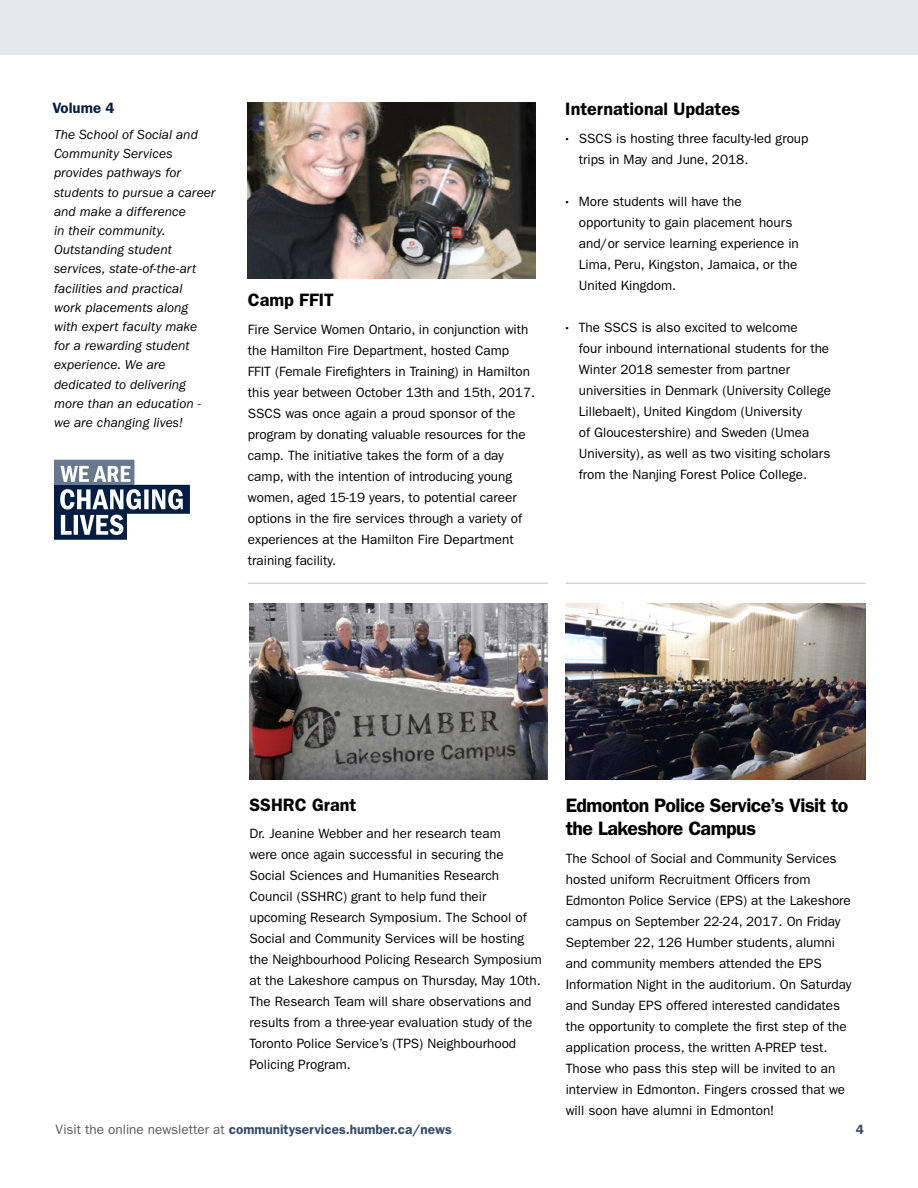
<style>
.page{position:relative;width:918px;height:1188px;background:#fff}
.page>*{position:absolute;margin:0;border:0;box-sizing:border-box;transform-origin:0 0}
.t1{font:600 19.5px/23.4px "ITC Franklin Gothic Std";letter-spacing:-.025em;color:#000}
.t2{font:600 18px "ITC Franklin Gothic Std";color:#000}
.t3{font:600 15px "ITC Franklin Gothic Std";color:#041e41}
.t4{font:13.5px/21px "ITC Franklin Gothic Std";color:#000}
.t5{font:italic 13.5px/19.2px "ITC Franklin Gothic Std";letter-spacing:.005em;color:#000}
.t6{font:600 13.5px "ITC Franklin Gothic Std";color:#364b67}
.s1{font-weight:600}
.s2{font-weight:400;color:#58595b}
</style>
<div class="page">
<div style="left:0;top:0;width:918px;height:55px;background:#e6e7e8"></div>
<hr style="left:248px;top:583px;width:300px;height:1px;background:#d1d3d4">
<hr style="left:566px;top:583px;width:300px;height:1px;background:#d1d3d4">
<svg style="left:54px;top:460px;width:136px;height:80px"></svg>
<img style="left:248px;top:103px;width:288px;height:175px">
<img style="left:249px;top:603px;width:299px;height:176px">
<img style="left:566px;top:603px;width:300px;height:176px">
<p class="t3" style="left:52px;top:99px;width:64px">Volume 4</p>
<p class="t5" style="left:54px;top:125px;width:163px">The School of Social and<br>Community Services provides pathways for students to pursue a career and make a difference<br>in their community.<br>Outstanding student services, state-of-the-art facilities and practical<br>work placements along with expert faculty make for a rewarding student experience. We are dedicated to delivering more than an education - we are changing lives!</p>
<h2 class="t2" style="left:248px;top:289px;width:88px">Camp FFIT</h2>
<p class="t4" style="left:248px;top:319px;width:289px">Fire Service Women Ontario, in conjunction with the Hamilton Fire Department, hosted Camp FFIT (Female Firefighters in Training) in Hamilton this year between October 13th and 15th, 2017.<br>SSCS was once again a proud sponsor of the program by donating valuable resources for the camp. The initiative takes the form of a day camp, with the intention of introducing young women, aged 15-19 years, to potential career options in the fire services through a variety of experiences at the Hamilton Fire Department training facility.</p>
<h2 class="t2" style="left:565px;top:98px;width:176px">International Updates</h2>
<p class="t4" style="left:579px;top:128px;width:231px;text-indent:-14px"><span class="s1">·</span> SSCS is hosting three faculty-led group trips in May and June, 2018.</p>
<p class="t4" style="left:579px;top:191px;width:222px;text-indent:-14px"><span class="s1">·</span> More students will have the opportunity to gain placement hours and/or service learning experience in<br>Lima, Peru, Kingston, Jamaica, or the<br>United Kingdom.</p>
<p class="t4" style="left:579px;top:317px;width:254px;text-indent:-14px"><span class="s1">·</span> The SSCS is also excited to welcome<br>four inbound international students for the Winter 2018 semester from partner universities in Denmark (University College Lillebaelt), United Kingdom (University<br>of Gloucestershire) and Sweden (Umea University), as well as two visiting scholars from the Nanjing Forest Police College.</p>
<h2 class="t2" style="left:249px;top:794px;width:108px">SSHRC Grant</h2>
<p class="t4" style="left:249px;top:823px;width:294px">Dr. Jeanine Webber and her research team<br>were once again successful in securing the Social Sciences and Humanities Research Council (SSHRC) grant to help fund their upcoming Research Symposium. The School of Social and Community Services will be hosting the Neighbourhood Policing Research Symposium at the Lakeshore campus on Thursday, May 10th.<br>The Research Team will share observations and results from a three-year evaluation study of the Toronto Police Service’s (TPS) Neighbourhood Policing Program.</p>
<h1 class="t1" style="left:566px;top:793px;width:284px">Edmonton Police Service’s Visit to the Lakeshore Campus</h1>
<p class="t4" style="left:566px;top:848px;width:287px">The School of Social and Community Services hosted uniform Recruitment Officers from Edmonton Police Service (EPS) at the Lakeshore campus on September 22-24, 2017. On Friday September 22, 126 Humber students, alumni and community members attended the EPS Information Night in the auditorium. On Saturday and Sunday EPS offered interested candidates the opportunity to complete the first step of the application process, the written A-PREP test.<br>Those who pass this step will be invited to an interview in Edmonton. Fingers crossed that we will soon have alumni in Edmonton!</p>
<p class="t6" style="left:56px;top:1121px;width:398px"><span class="s2">Visit the online newsletter at</span> communityservices.humber.ca/news</p>
<p class="t6" style="left:856px;top:1121px;width:10px">4</p>
</div>
